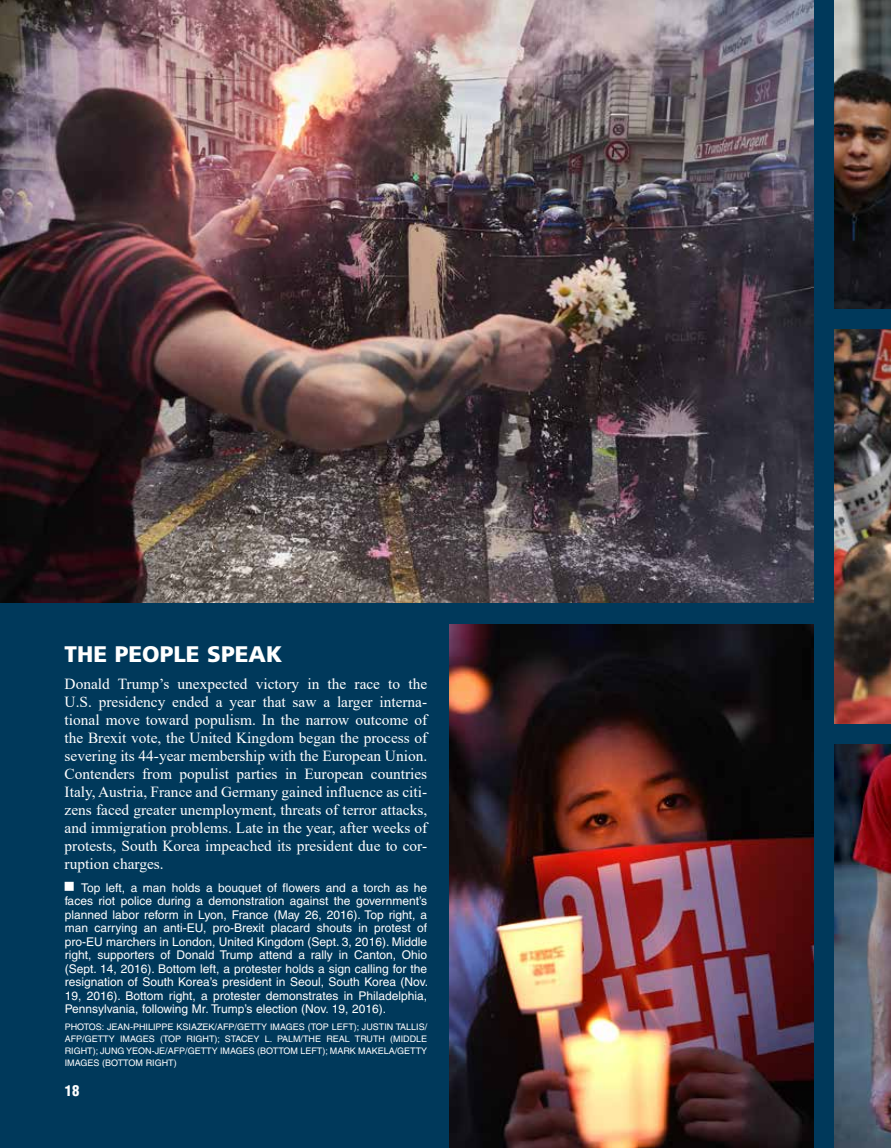
<style>
.page{position:relative;width:891px;height:1148px;background:#00395b}
.page>*{position:absolute;margin:0;border:0;box-sizing:border-box;transform-origin:0 0}
.t1{font:900 22.5px "Frutiger LT Std";color:#fff}
.t2{font:15.3px/18px "Times New Roman";color:#fff;text-align:justify}
.t3{font:900 condensed 14.7px "Helvetica";color:#fff}
.t4{font:12px/13.5px "Helvetica";color:#fff;text-align:justify}
.t5{font:9px/12px "Helvetica";color:#fff;text-align:justify}
</style>
<div class="page">
<img style="left:0;top:0;width:813px;height:602px">
<img style="left:835px;top:0;width:56px;height:308px">
<img style="left:835px;top:330px;width:56px;height:393px">
<img style="left:835px;top:744px;width:56px;height:404px">
<img style="left:450px;top:624px;width:363px;height:524px">
<h1 class="t1" style="left:65px;top:640px;width:219px">THE PEOPLE SPEAK</h1>
<p class="t2" style="left:65px;top:674px;width:364px">Donald Trump’s unexpected victory in the race to the U.S. presidency ended a year that saw a larger interna&shy;tional move toward populism. In the narrow outcome of the Brexit vote, the United Kingdom began the process of severing its 44-year membership with the European Union.<br>Contenders from populist parties in European countries Italy, Austria, France and Germany gained influence as citi&shy;zens faced greater unemployment, threats of terror attacks, and immigration problems. Late in the year, after weeks of protests, South Korea impeached its president due to cor&shy;ruption charges.</p>
<p class="t4" style="left:65px;top:880px;width:365px;text-indent:16px">Top left, a man holds a bouquet of flowers and a torch as he faces riot police during a demonstration against the government’s planned labor reform in Lyon, France (May 26, 2016). Top right, a man carrying an anti-EU, pro-Brexit placard shouts in protest of pro-EU marchers in London, United Kingdom (Sept. 3, 2016). Middle right, supporters of Donald Trump attend a rally in Canton, Ohio (Sept. 14, 2016). Bottom left, a protester holds a sign calling for the resignation of South Korea’s president in Seoul, South Korea (Nov.<br>19, 2016). Bottom right, a protester demonstrates in Philadelphia, Pennsylvania, following Mr. Trump’s election (Nov. 19, 2016).</p>
<p class="t5" style="left:65px;top:1020px;width:364px">PHOTOS: JEAN-PHILIPPE KSIAZEK/AFP/GETTY IMAGES (TOP LEFT); JUSTIN TALLIS/ AFP/GETTY IMAGES (TOP RIGHT); STACEY L. PALM/THE REAL TRUTH (MIDDLE RIGHT); JUNG YEON-JE/AFP/GETTY IMAGES (BOTTOM LEFT); MARK MAKELA/GETTY IMAGES (BOTTOM RIGHT)</p>
<p class="t3" style="left:65px;top:1080px;width:16px">18</p>
</div>
